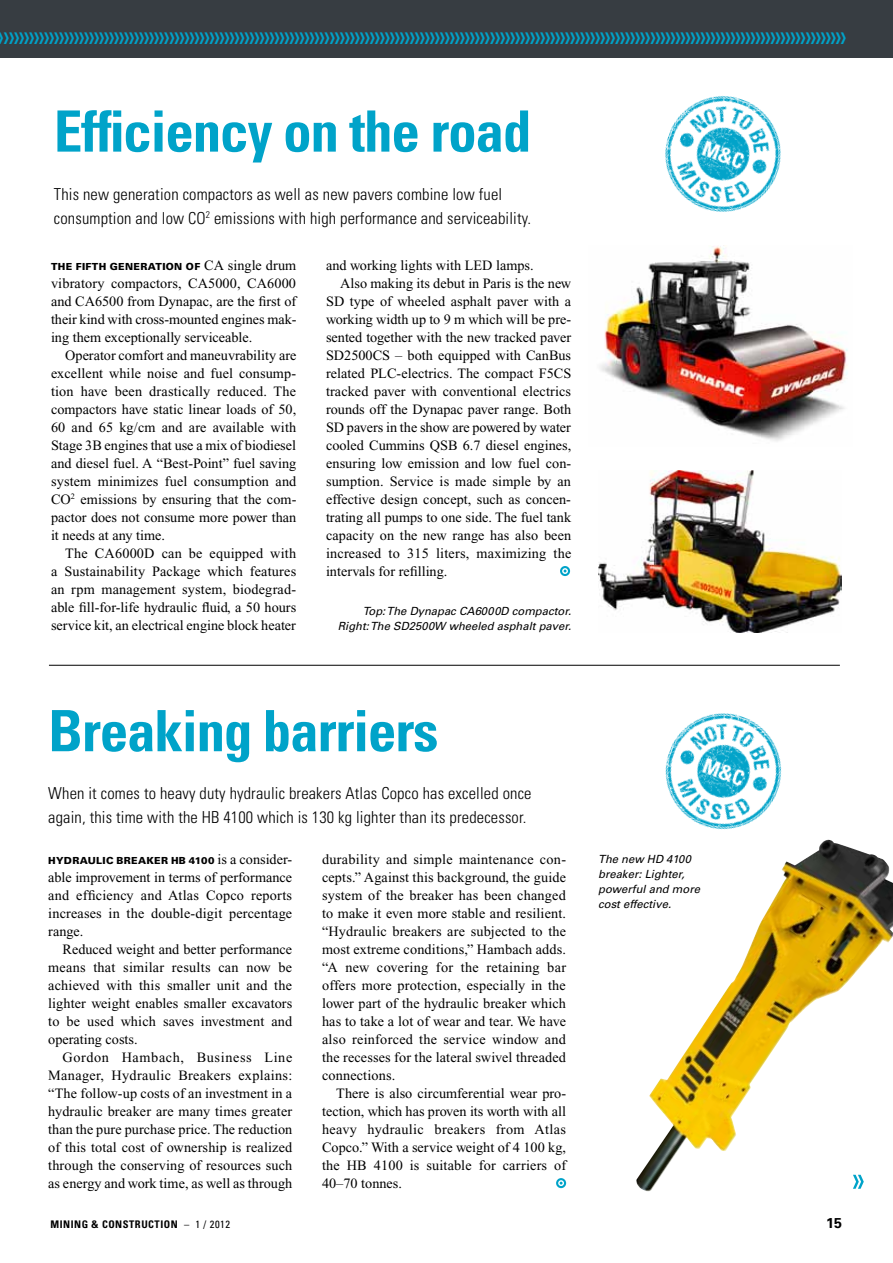
<style>
.page{position:relative;width:893px;height:1263px;background:#fff}
.page>*{position:absolute;margin:0;border:0;box-sizing:border-box;transform-origin:0 0}
.t1{font:700 condensed 57px "Univers";letter-spacing:-.02em;color:#00a3c9}
.t2{font:300 condensed 16.5px/24px "Univers";letter-spacing:.01em;color:#000}
.t3{font:15px "Tokyo Two Solid";color:#00a3c9}
.t4{font:14.25px/18px "Times New Roman";color:#000;text-align:justify}
.t5{font:700 14.25px "Univers";color:#000}
.t6{font:italic 11.25px/15px "Univers";color:#000}
.t7{font:700 condensed 10.5px "Univers";letter-spacing:.05em;color:#000}
.t8{font:900 9.75px "Univers";letter-spacing:.03em;color:#000}
.s1{font-family:"Times New Roman";font-weight:400;font-size:14.25px}
.s2{font-weight:400}
</style>
<div class="page">
<div style="left:556px;top:1178px;width:10px;height:10px;border:2px solid #00a3c9;border-radius:50%"></div>
<img style="left:600px;top:248px;width:248px;height:193px">
<img style="left:598px;top:470px;width:244px;height:163px">
<hr style="left:49px;top:665px;width:791px;height:1px;background:#000">
<img style="left:636px;top:841px;width:257px;height:350px">
<div style="left:560px;top:566px;width:10px;height:10px;border:2px solid #00a3c9;border-radius:50%"></div>
<svg style="left:853px;top:1175px;width:11px;height:14px"></svg>
<img style="left:636px;top:713px;width:185px;height:151px">
<img style="left:665px;top:95px;width:116px;height:153px">
<div style="left:0;top:0;width:893px;height:58px;background:#373d42"></div>
<p class="t3" style="left:-1px;top:29px;width:848px">&gt;&gt;&gt;&gt;&gt;&gt;&gt;&gt;&gt;&gt;&gt;&gt;&gt;&gt;&gt;&gt;&gt;&gt;&gt;&gt;&gt;&gt;&gt;&gt;&gt;&gt;&gt;&gt;&gt;&gt;&gt;&gt;&gt;&gt;&gt;&gt;&gt;&gt;&gt;&gt;&gt;&gt;&gt;&gt;&gt;&gt;&gt;&gt;&gt;&gt;&gt;&gt;&gt;&gt;&gt;&gt;&gt;&gt;&gt;&gt;&gt;&gt;&gt;&gt;&gt;&gt;&gt;&gt;&gt;&gt;&gt;&gt;&gt;&gt;&gt;&gt;&gt;&gt;&gt;&gt;&gt;&gt;&gt;&gt;&gt;&gt;&gt;&gt;&gt;&gt;&gt;&gt;&gt;&gt;&gt;&gt;&gt;&gt;&gt;&gt;&gt;&gt;&gt;&gt;&gt;&gt;&gt;&gt;&gt;&gt;&gt;&gt;&gt;&gt;&gt;&gt;&gt;&gt;&gt;&gt;&gt;&gt;&gt;&gt;&gt;&gt;&gt;&gt;&gt;&gt;&gt;&gt;&gt;&gt;&gt;&gt;&gt;&gt;&gt;&gt;&gt;&gt;&gt;&gt;&gt;&gt;&gt;&gt;&gt;&gt;&gt;&gt;&gt;&gt;&gt;&gt;&gt;&gt;&gt;&gt;&gt;&gt;&gt;&gt;&gt;&gt;&gt;&gt;&gt;</p>
<h1 class="t1" style="left:54px;top:96px;width:479px">Efficiency on the road</h1>
<p class="t2" style="left:54px;top:182px;width:479px">This new generation compactors as well as new pavers combine low fuel consumption and low CO<sup>2</sup> emissions with high performance and serviceability.</p>
<p class="t8" style="left:51px;top:260px;width:247px">THE FIFTH GENERATION OF <span class="s1">CA single drum</span></p>
<p class="t4" style="left:51px;top:274px;width:247px">vibratory compactors, CA5000, CA6000 and CA6500 from Dynapac, are the first of their kind with cross-mounted engines mak&shy;ing them exceptionally serviceable.</p>
<p class="t4" style="left:51px;top:346px;width:247px;text-indent:14px">Operator comfort and maneuvrability are excellent while noise and fuel consump&shy;tion have been drastically reduced. The compactors have static linear loads of 50, 60 and 65 kg/cm and are available with Stage 3B engines that use a mix of biodiesel and diesel fuel. A “Best-Point” fuel saving system minimizes fuel consumption and CO<sup>2</sup> emissions by ensuring that the com&shy;pactor does not consume more power than it needs at any time.</p>
<p class="t4" style="left:51px;top:544px;width:247px;text-indent:14px">The CA6000D can be equipped with a Sustainability Package which features an rpm management system, biodegrad&shy;able fill-for-life hydraulic fluid, a 50 hours service kit, an electrical engine block heater</p>
<p class="t4" style="left:326px;top:256px;width:209px">and working lights with LED lamps.</p>
<p class="t4" style="left:340px;top:274px;width:232px">Also making its debut in Paris is the new</p>
<p class="t4" style="left:326px;top:292px;width:247px">SD type of wheeled asphalt paver with a</p>
<p class="t4" style="left:326px;top:310px;width:247px">working width up to 9 m which will be pre-</p>
<p class="t4" style="left:326px;top:328px;width:247px">sented together with the new tracked paver</p>
<p class="t4" style="left:326px;top:346px;width:247px">SD2500CS – both equipped with CanBus</p>
<p class="t4" style="left:326px;top:364px;width:247px">related PLC-electrics. The compact F5CS</p>
<p class="t4" style="left:326px;top:382px;width:247px">tracked paver with conventional electrics</p>
<p class="t4" style="left:326px;top:400px;width:247px">rounds off the Dynapac paver range. Both</p>
<p class="t4" style="left:326px;top:418px;width:246px">SD pavers in the show are powered by water</p>
<p class="t4" style="left:326px;top:436px;width:247px">cooled Cummins QSB 6.7 diesel engines,</p>
<p class="t4" style="left:326px;top:454px;width:247px">ensuring low emission and low fuel con-</p>
<p class="t4" style="left:326px;top:472px;width:247px">sumption. Service is made simple by an</p>
<p class="t4" style="left:326px;top:490px;width:246px">effective design concept, such as concen-</p>
<p class="t4" style="left:326px;top:508px;width:247px">trating all pumps to one side. The fuel tank</p>
<p class="t4" style="left:326px;top:526px;width:247px">capacity on the new range has also been</p>
<p class="t4" style="left:326px;top:544px;width:247px">increased to 315 liters, maximizing the</p>
<p class="t4" style="left:326px;top:562px;width:123px">intervals for refilling.</p>
<p class="t6" style="left:338px;top:604px;width:235px;text-align:right">Top: The Dynapac CA6000D compactor.<br>Right: The SD2500W wheeled asphalt paver.</p>
<h1 class="t1" style="left:48px;top:696px;width:392px">Breaking barriers</h1>
<p class="t2" style="left:48px;top:781px;width:485px">When it comes to heavy duty hydraulic breakers Atlas Copco has excelled once again, this time with the HB 4100 which is 130 kg lighter than its predecessor.</p>
<p class="t8" style="left:48px;top:854px;width:246px">HYDRAULIC BREAKER HB 4100 <span class="s1">is a consider-</span></p>
<p class="t4" style="left:48px;top:868px;width:246px">able improvement in terms of performance and efficiency and Atlas Copco reports increases in the double-digit percentage range.</p>
<p class="t4" style="left:48px;top:940px;width:246px;text-indent:14px">Reduced weight and better performance means that similar results can now be achieved with this smaller unit and the lighter weight enables smaller excavators to be used which saves investment and operating costs.</p>
<p class="t4" style="left:48px;top:1048px;width:246px;text-indent:14px">Gordon Hambach, Business Line Manager, Hydraulic Breakers explains: “The follow-up costs of an investment in a hydraulic breaker are many times greater than the pure purchase price. The reduction of this total cost of ownership is realized through the conserving of resources such as energy and work time, as well as through</p>
<p class="t4" style="left:322px;top:850px;width:246px">durability and simple maintenance con&shy;cepts.” Against this background, the guide system of the breaker has been changed to make it even more stable and resilient. “Hydraulic breakers are subjected to the most extreme conditions,” Hambach adds. “A new covering for the retaining bar offers more protection, especially in the lower part of the hydraulic breaker which has to take a lot of wear and tear. We have also reinforced the service window and the recesses for the lateral swivel threaded connections.</p>
<p class="t4" style="left:322px;top:1084px;width:246px;text-indent:14px">There is also circumferential wear pro&shy;tection, which has proven its worth with all heavy hydraulic breakers from Atlas Copco.” With a service weight of 4 100 kg, the HB 4100 is suitable for carriers of 40–70 tonnes.</p>
<p class="t6" style="left:598px;top:852px;width:103px">The new HD 4100 breaker: Lighter, powerful and more cost effective.</p>
<p class="t7" style="left:51px;top:1218px;width:181px">Mining &amp; Construction <span class="s2">– 1 / 2012</span></p>
<p class="t5" style="left:826px;top:1215px;width:17px">15</p>
</div>
